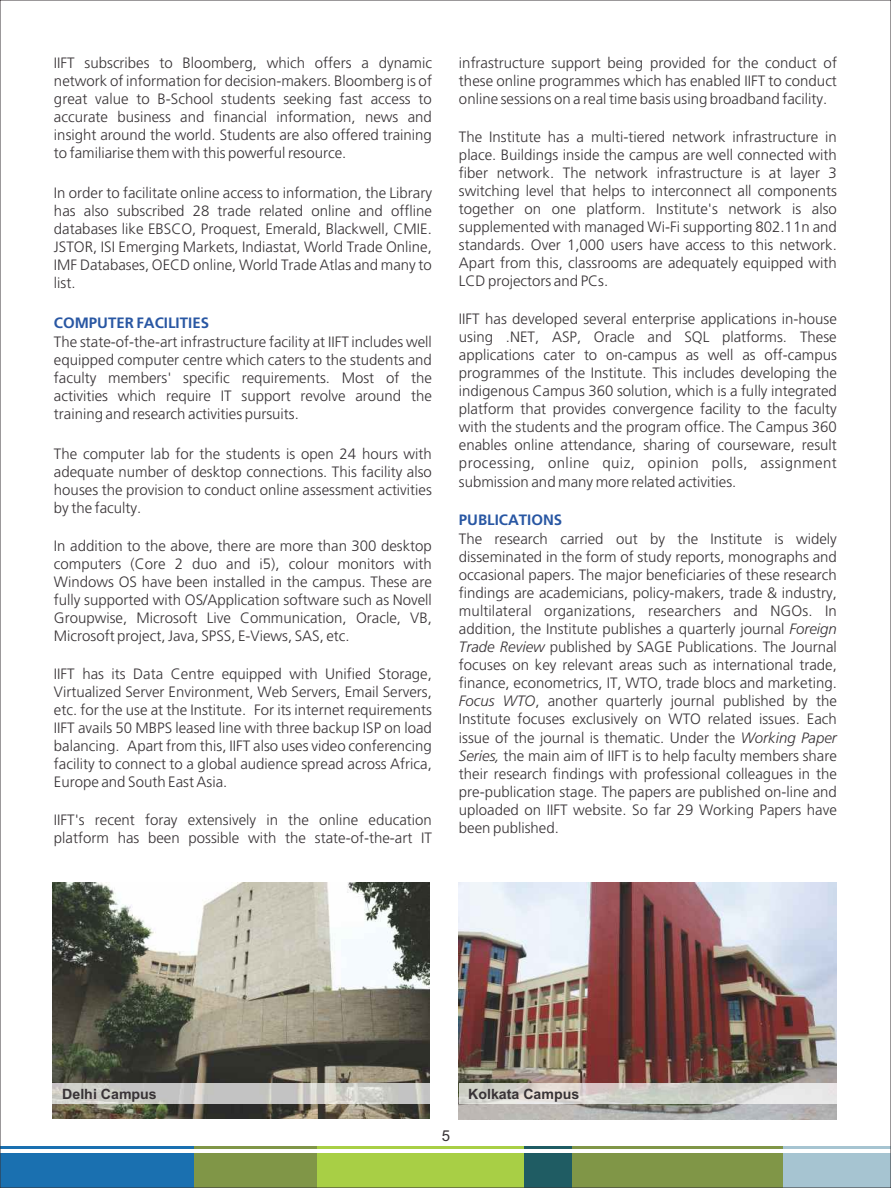
<style>
.page{position:relative;width:891px;height:1188px;background:#fff}
.page>*{position:absolute;margin:0;border:0;box-sizing:border-box;transform-origin:0 0}
.t1{font:300 15px/18px "Frutiger CE";color:#383336;text-align:justify}
.t2{font:700 15px "Frutiger CE";color:#2957a3}
.t3{font:15px "Arial";color:#383336}
.t4{font:700 14.25px "Arial";color:#383336}
.s1{font-style:italic}
</style>
<div class="page">
<div style="left:0;top:1154px;width:194px;height:34px;background:#1a70b0"></div>
<hr style="left:0;top:1146px;width:194px;height:3px;background:#1a70b0">
<div style="left:194px;top:1154px;width:123px;height:34px;background:#809647"></div>
<hr style="left:194px;top:1146px;width:123px;height:3px;background:#809647">
<div style="left:317px;top:1154px;width:208px;height:34px;background:#a8cf45"></div>
<hr style="left:317px;top:1146px;width:208px;height:3px;background:#a8cf45">
<div style="left:525px;top:1154px;width:47px;height:34px;background:#1f5c63"></div>
<hr style="left:525px;top:1146px;width:47px;height:3px;background:#1f5c63">
<div style="left:572px;top:1154px;width:211px;height:34px;background:#809647"></div>
<hr style="left:572px;top:1146px;width:211px;height:3px;background:#809647">
<div style="left:783px;top:1154px;width:108px;height:34px;background:#a6c4d1"></div>
<hr style="left:783px;top:1146px;width:108px;height:3px;background:#a6c4d1">
<img style="left:459px;top:882px;width:378px;height:238px">
<img style="left:53px;top:882px;width:376px;height:237px">
<img style="left:53px;top:1084px;width:376px;height:20px">
<img style="left:460px;top:1084px;width:376px;height:20px">
<p class="t1" style="left:54px;top:55px;width:380px">IIFT subscribes to Bloomberg, which offers a dynamic network of information for decision-makers. Bloomberg is of great value to B-School students seeking fast access to accurate business and financial information, news and insight around the world. Students are also offered training to familiarise them with this powerful resource.</p>
<p class="t1" style="left:54px;top:185px;width:380px">In order to facilitate online access to information, the Library has also subscribed 28 trade related online and offline databases like EBSCO, Proquest, Emerald, Blackwell, CMIE.<br>JSTOR, ISI Emerging Markets, Indiastat, World Trade Online, IMF Databases, OECD online, World Trade Atlas and many to list.</p>
<p class="t2" style="left:54px;top:317px;width:157px">COMPUTER FACILITIES</p>
<p class="t1" style="left:54px;top:334px;width:380px">The state-of-the-art infrastructure facility at IIFT includes well equipped computer centre which caters to the students and faculty members' specific requirements. Most of the activities which require IT support revolve around the training and research activities pursuits.</p>
<p class="t1" style="left:54px;top:446px;width:379px">The computer lab for the students is open 24 hours with adequate number of desktop connections. This facility also houses the provision to conduct online assessment activities by the faculty.</p>
<p class="t1" style="left:54px;top:538px;width:379px">In addition to the above, there are more than 300 desktop computers (Core 2 duo and i5), colour monitors with Windows OS have been installed in the campus. These are fully supported with OS/Application software such as Novell</p>
<p class="t1" style="left:54px;top:610px;width:379px">Groupwise, Microsoft Live Communication, Oracle, VB,<br>Microsoft project, Java, SPSS, E-Views, SAS, etc.</p>
<p class="t1" style="left:54px;top:666px;width:380px">IIFT has its Data Centre equipped with Unified Storage, Virtualized Server Environment, Web Servers, Email Servers, etc. for the use at the Institute. For its internet requirements IIFT avails 50 MBPS leased line with three backup ISP on load balancing. Apart from this, IIFT also uses video conferencing facility to connect to a global audience spread across Africa, Europe and South East Asia.</p>
<p class="t1" style="left:54px;top:812px;width:379px">IIFT's recent foray extensively in the online education platform has been possible with the state-of-the-art IT</p>
<p class="t1" style="left:459px;top:55px;width:379px">infrastructure support being provided for the conduct of these online programmes which has enabled IIFT to conduct online sessions on a real time basis using broadband facility.</p>
<p class="t1" style="left:459px;top:129px;width:380px">The Institute has a multi-tiered network infrastructure in place. Buildings inside the campus are well connected with fiber network. The network infrastructure is at layer 3 switching level that helps to interconnect all components together on one platform. Institute's network is also supplemented with managed Wi-Fi supporting 802.11n and standards. Over 1,000 users have access to this network.<br>Apart from this, classrooms are adequately equipped with LCD projectors and PCs.</p>
<p class="t1" style="left:459px;top:311px;width:380px">IIFT has developed several enterprise applications in-house using .NET, ASP, Oracle and SQL platforms. These applications cater to on-campus as well as off-campus programmes of the Institute. This includes developing the indigenous Campus 360 solution, which is a fully integrated platform that provides convergence facility to the faculty with the students and the program office. The Campus 360 enables online attendance, sharing of courseware, result processing, online quiz, opinion polls, assignment submission and many more related activities.</p>
<p class="t2" style="left:459px;top:513px;width:105px">PUBLICATIONS</p>
<p class="t1" style="left:459px;top:531px;width:380px">The research carried out by the Institute is widely disseminated in the form of study reports, monographs and occasional papers. The major beneficiaries of these research findings are academicians, policy-makers, trade &amp; industry, multilateral organizations, researchers and NGOs. In addition, the Institute publishes a quarterly journal <span class="s1">Foreign Trade Review</span> published by SAGE Publications. The Journal focuses on key relevant areas such as international trade, finance, econometrics, IT, WTO, trade blocs and marketing.<br><span class="s1">Focus WTO</span>, another quarterly journal published by the Institute focuses exclusively on WTO related issues. Each issue of the journal is thematic. Under the <span class="s1">Working Paper Series,</span> the main aim of IIFT is to help faculty members share their research findings with professional colleagues in the pre-publication stage. The papers are published on-line and uploaded on IIFT website. So far 29 Working Papers have been published.</p>
<p class="t4" style="left:62px;top:1088px;width:96px">Delhi Campus</p>
<p class="t4" style="left:468px;top:1088px;width:113px">Kolkata Campus</p>
<p class="t3" style="left:442px;top:1130px;width:10px">5</p>
</div>
